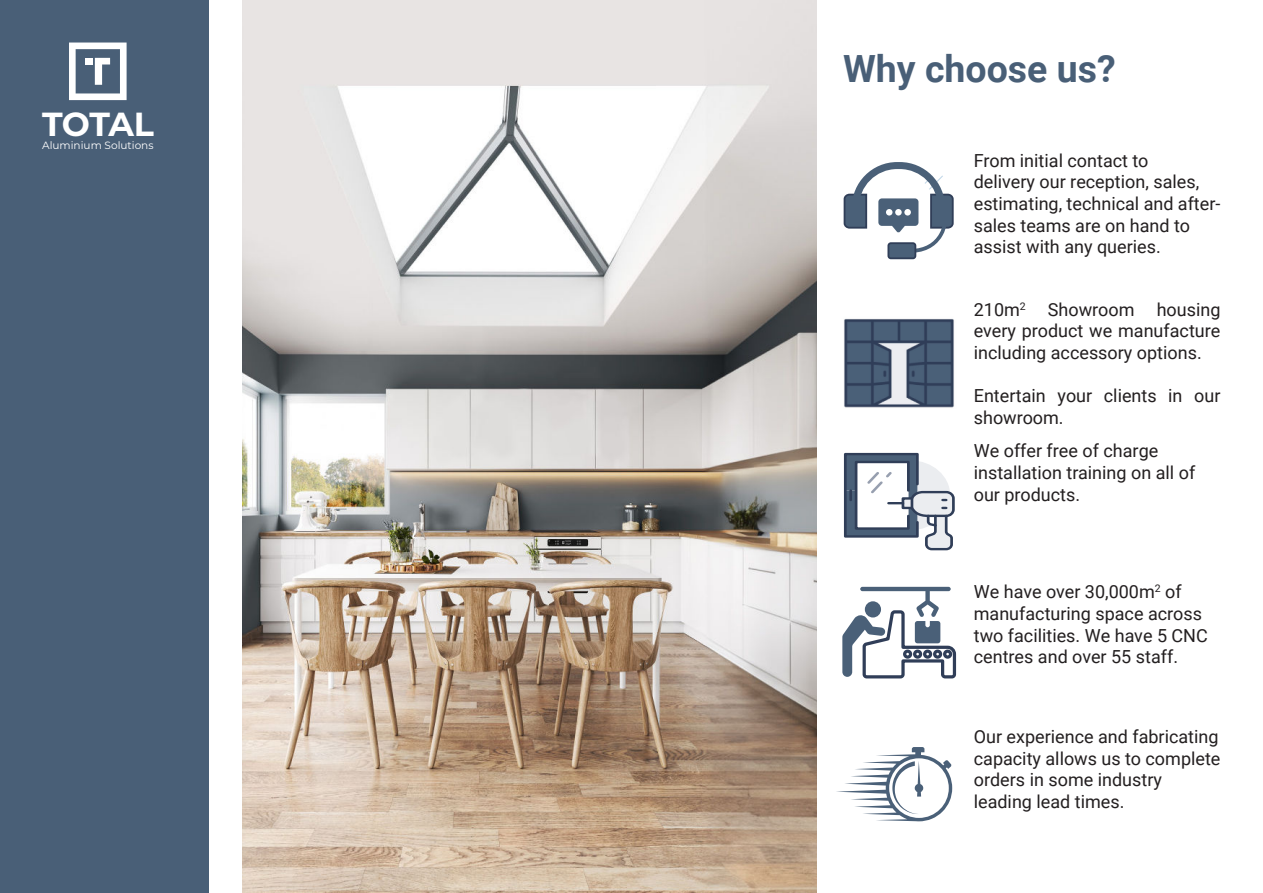
<style>
.page{position:relative;width:1263px;height:893px;background:#fff}
.page>*{position:absolute;margin:0;border:0;box-sizing:border-box;transform-origin:0 0}
.t1{font:700 37.5px "Roboto";color:#495f77}
.t2{font:700 33.3px "Montserrat";letter-spacing:-.02em;color:#fff}
.t3{font:18px/21.6px "Roboto";color:#231f20}
.t4{font:10.5px "Montserrat";color:#fff}
</style>
<div class="page">
<div style="left:888px;top:243px;width:27px;height:15px;background:#4a6078;border-radius:2px"></div>
<div style="left:887px;top:242px;width:29px;height:17px;border:2px solid #303e58;border-radius:2px"></div>
<svg style="left:843px;top:162px;width:111px;height:91px"></svg>
<img style="left:844px;top:319px;width:110px;height:89px">
<svg style="left:844px;top:453px;width:110px;height:97px"></svg>
<img style="left:242px;top:0;width:575px;height:893px">
<div style="left:0;top:0;width:208px;height:893px;background:#495f77"></div>
<svg style="left:69px;top:43px;width:58px;height:57px"></svg>
<div style="left:85px;top:58px;width:8px;height:6px;background:#fff"></div>
<svg style="left:842px;top:587px;width:114px;height:92px"></svg>
<svg style="left:836px;top:747px;width:116px;height:74px"></svg>
<h2 class="t2" style="left:42px;top:105px;width:113px">TOTAL</h2>
<p class="t4" style="left:42px;top:139px;width:113px">Aluminium Solutions</p>
<h1 class="t1" style="left:843px;top:53px;width:274px">Why choose us?</h1>
<p class="t3" style="left:974px;top:151px;width:248px">From initial contact to<br>delivery our reception, sales, estimating, technical and after&shy;sales teams are on hand to assist with any queries.</p>
<p class="t3" style="left:974px;top:300px;width:248px;text-align:justify">210m<sup>2</sup> Showroom housing every product we manufacture including accessory options.</p>
<p class="t3" style="left:974px;top:386px;width:248px">Entertain your clients in our showroom.</p>
<p class="t3" style="left:974px;top:442px;width:223px">We offer free of charge installation training on all of our products.</p>
<p class="t3" style="left:974px;top:583px;width:236px">We have over 30,000m<sup>2</sup> of manufacturing space across two facilities. We have 5 CNC centres and over 55 staff.</p>
<p class="t3" style="left:974px;top:727px;width:248px">Our experience and fabricating capacity allows us to complete orders in some industry leading lead times.</p>
</div>
